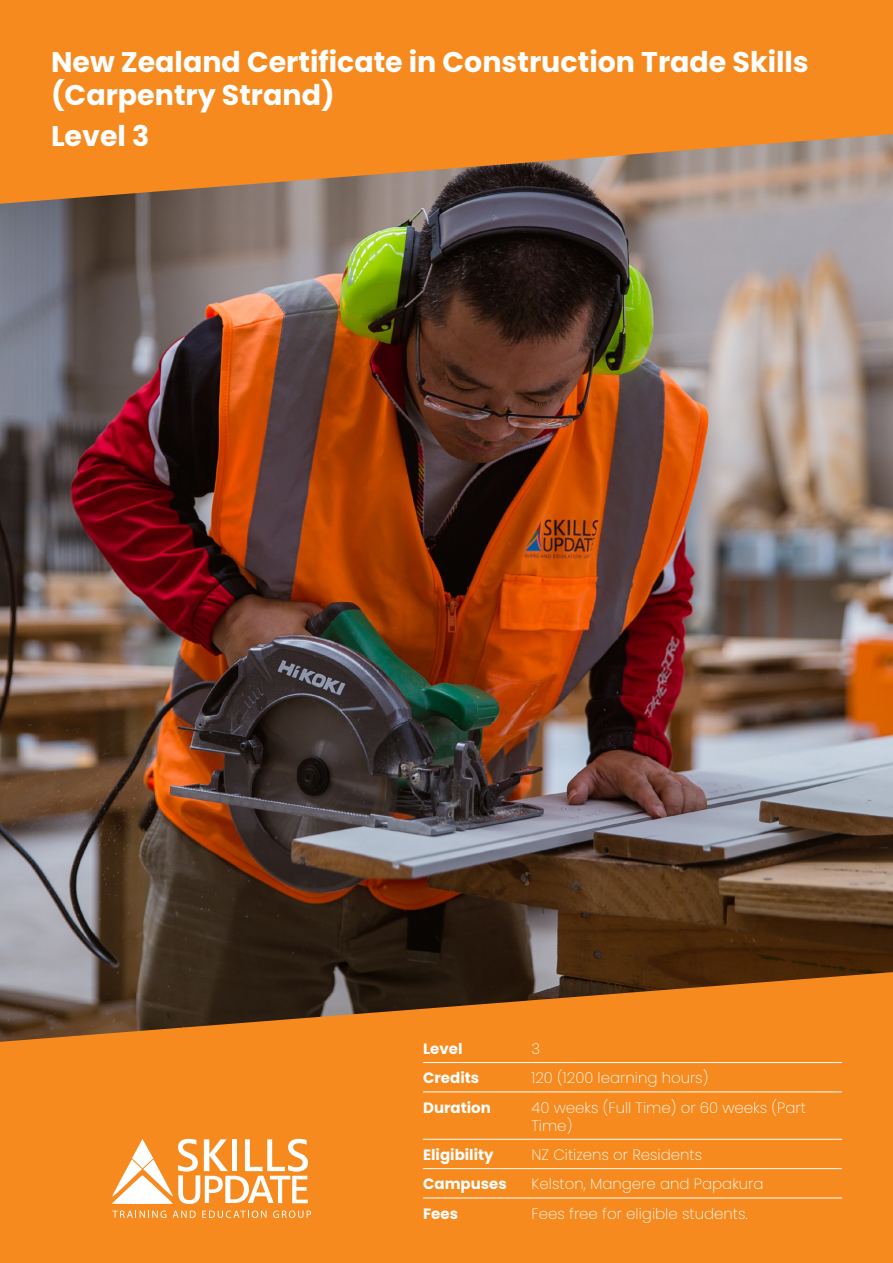
<style>
.page{position:relative;width:893px;height:1263px;background:#fff}
.page>*{position:absolute;margin:0;border:0;box-sizing:border-box;transform-origin:0 0}
.t1{font:700 28.5px/33px "Poppins";color:#fff}
.t2{font:200 15px/18px "Poppins";color:#fff}
.t3{font:700 15px "Poppins";color:#fff}
</style>
<div class="page">
<div style="left:0;top:872px;width:893px;height:391px;background:#f68a1e"></div>
<img style="left:0;top:204px;width:893px;height:838px">
<hr style="left:423px;top:1062px;width:108px;height:1px;background:#fff">
<hr style="left:531px;top:1062px;width:311px;height:1px;background:#fff">
<hr style="left:423px;top:1091px;width:108px;height:1px;background:#fff">
<hr style="left:531px;top:1091px;width:311px;height:1px;background:#fff">
<hr style="left:423px;top:1139px;width:108px;height:1px;background:#fff">
<hr style="left:531px;top:1139px;width:311px;height:1px;background:#fff">
<hr style="left:423px;top:1168px;width:108px;height:1px;background:#fff">
<hr style="left:531px;top:1168px;width:311px;height:1px;background:#fff">
<hr style="left:423px;top:1197px;width:108px;height:1px;background:#fff">
<hr style="left:531px;top:1197px;width:311px;height:1px;background:#fff">
<svg style="left:0;top:0;width:893px;height:204px;fill:#f68a1e"></svg>
<svg style="left:112px;top:1210px;width:54px;height:8px"></svg>
<svg style="left:173px;top:1210px;width:23px;height:8px"></svg>
<svg style="left:202px;top:1210px;width:64px;height:8px"></svg>
<svg style="left:273px;top:1210px;width:38px;height:8px"></svg>
<svg style="left:112px;top:1139px;width:196px;height:65px"></svg>
<h1 class="t1" style="left:51px;top:46px;width:759px">New Zealand Certificate in Construction Trade Skills (Carpentry Strand)</h1>
<h1 class="t1" style="left:51px;top:121px;width:100px">Level 3</h1>
<p class="t3" style="left:423px;top:1040px;width:41px">Level</p>
<p class="t2" style="left:531px;top:1040px;width:10px">3</p>
<p class="t3" style="left:423px;top:1070px;width:58px">Credits</p>
<p class="t2" style="left:531px;top:1069px;width:178px">120 (1200 learning hours)</p>
<p class="t3" style="left:423px;top:1099px;width:69px">Duration</p>
<p class="t2" style="left:531px;top:1099px;width:276px">40 weeks (Full Time) or 60 weeks (Part<br>Time)</p>
<p class="t3" style="left:423px;top:1146px;width:72px">Eligibility</p>
<p class="t2" style="left:531px;top:1146px;width:172px">NZ Citizens or Residents</p>
<p class="t3" style="left:423px;top:1176px;width:85px">Campuses</p>
<p class="t2" style="left:531px;top:1175px;width:234px">Kelston, Mangere and Papakura</p>
<p class="t3" style="left:423px;top:1205px;width:37px">Fees</p>
<p class="t2" style="left:531px;top:1205px;width:218px">Fees free for eligible students.</p>
</div>
